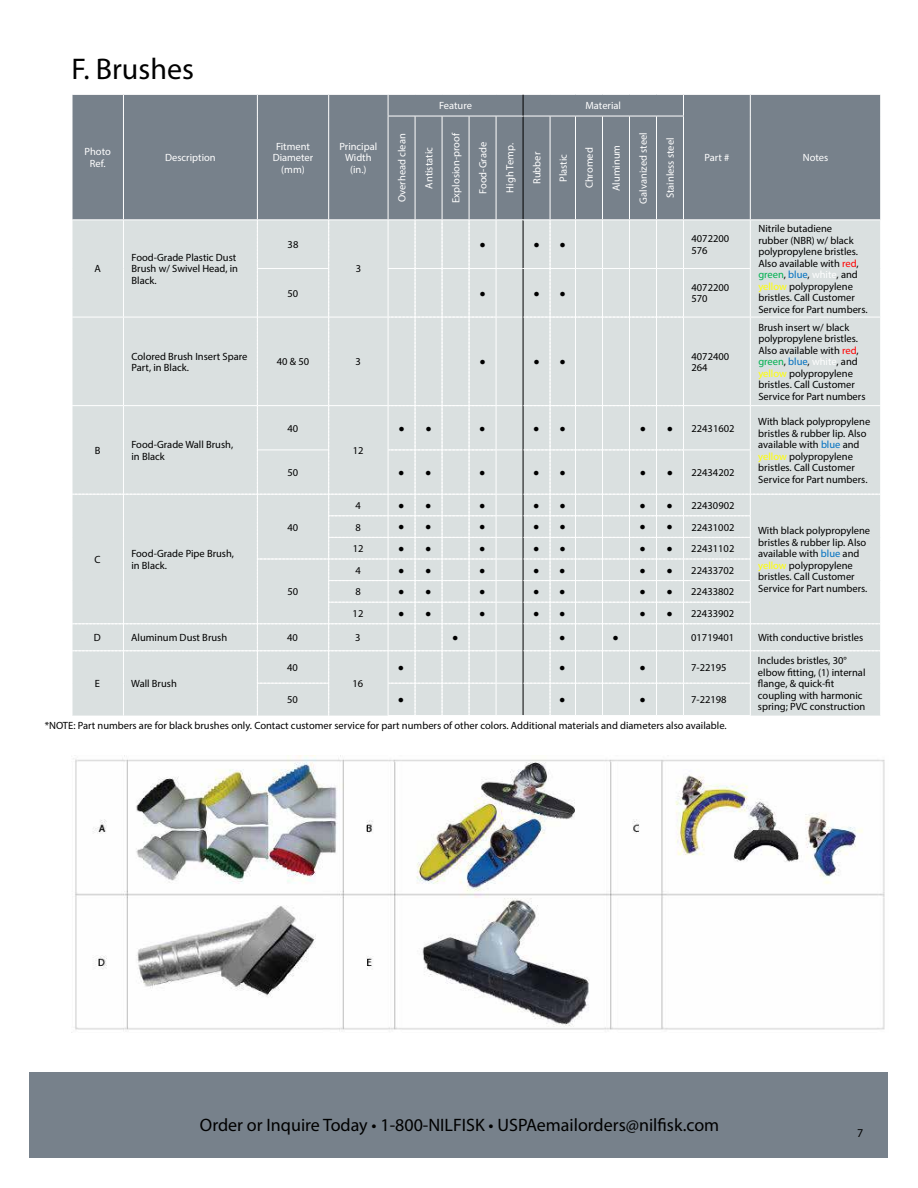
<style>
.page{position:relative;width:918px;height:1188px;background:#fff}
.page>*{position:absolute;margin:0;border:0;box-sizing:border-box;transform-origin:0 0}
.t1{font:30px "Myriad Pro";color:#000}
.t2{font:18px "Myriad Pro";color:#000}
.t3{font:12px "Myriad Pro";color:#000}
.t4{font:10.5px/11.6px "Myriad Pro";color:#000}
.t5{font:10.5px/11.6px "Myriad Pro";color:#fff;text-align:center}
.t6{font:10.5px "Arial";color:#000}
.s1{color:#f00}
.s2{color:#00b050}
.s3{color:#0070c0}
.s4{color:#fff}
.s5{color:#ff0}
</style>
<div class="page">
<div style="left:29px;top:1072px;width:859px;height:86px;background:#77818b"></div>
<div style="left:73px;top:95px;width:807px;height:124px;background:#77818b"></div>
<svg style="left:72px;top:95px;width:1px;height:21px"></svg>
<svg style="left:123px;top:95px;width:1px;height:21px"></svg>
<hr style="left:123px;top:116px;width:1px;height:103px;background:#fff">
<svg style="left:257px;top:95px;width:1px;height:21px"></svg>
<svg style="left:328px;top:95px;width:1px;height:21px"></svg>
<svg style="left:750px;top:95px;width:1px;height:21px"></svg>
<svg style="left:880px;top:95px;width:1px;height:21px"></svg>
<hr style="left:257px;top:116px;width:1px;height:103px;background:#fff">
<hr style="left:328px;top:116px;width:1px;height:103px;background:#fff">
<hr style="left:750px;top:116px;width:1px;height:103px;background:#fff">
<hr style="left:388px;top:116px;width:1px;height:103px;background:#fff">
<hr style="left:415px;top:116px;width:1px;height:103px;background:#fff">
<hr style="left:442px;top:116px;width:1px;height:103px;background:#fff">
<hr style="left:469px;top:116px;width:1px;height:103px;background:#fff">
<hr style="left:496px;top:116px;width:1px;height:103px;background:#fff">
<hr style="left:523px;top:116px;width:1px;height:103px;background:#000">
<hr style="left:550px;top:116px;width:1px;height:103px;background:#fff">
<hr style="left:575px;top:116px;width:1px;height:103px;background:#fff">
<hr style="left:602px;top:116px;width:1px;height:103px;background:#fff">
<hr style="left:629px;top:116px;width:1px;height:103px;background:#fff">
<hr style="left:656px;top:116px;width:1px;height:103px;background:#fff">
<hr style="left:683px;top:116px;width:1px;height:103px;background:#fff">
<div style="left:72px;top:219px;width:809px;height:497px;background:#dae0e0"></div>
<svg style="left:388px;top:94px;width:296px;height:23px;background:#828b94"></svg>
<img style="left:73px;top:755px;width:812px;height:276px">
<h1 class="t1" style="left:72px;top:50px;width:124px">F. Brushes</h1>
<p class="t5" style="left:85px;top:146px;width:28px">Photo<br>Ref.</p>
<p class="t5" style="left:165px;top:152px;width:52px">Description</p>
<p class="t5" style="left:273px;top:140px;width:42px">Fitment<br>Diameter (mm)</p>
<p class="t5" style="left:339px;top:140px;width:39px">Principal<br>Width (in.)</p>
<p class="t5" style="left:396px;top:202px;width:70px;rotate:-90deg">Overhead clean</p>
<p class="t5" style="left:439px;top:100px;width:34px">Feature</p>
<p class="t5" style="left:585px;top:100px;width:37px">Material</p>
<p class="t5" style="left:423px;top:189px;width:43px;rotate:-90deg">Antistatic</p>
<p class="t5" style="left:450px;top:203px;width:71px;rotate:-90deg">Explosion-proof</p>
<p class="t5" style="left:477px;top:194px;width:54px;rotate:-90deg">Food-Grade</p>
<p class="t5" style="left:504px;top:193px;width:51px;rotate:-90deg">High Temp.</p>
<p class="t5" style="left:531px;top:184px;width:34px;rotate:-90deg">Rubber</p>
<p class="t5" style="left:557px;top:182px;width:29px;rotate:-90deg">Plastic</p>
<p class="t5" style="left:583px;top:188px;width:42px;rotate:-90deg">Chromed</p>
<p class="t5" style="left:610px;top:191px;width:48px;rotate:-90deg">Aluminum</p>
<p class="t5" style="left:637px;top:204px;width:73px;rotate:-90deg">Galvanized steel</p>
<p class="t5" style="left:664px;top:198px;width:62px;rotate:-90deg">Stainless steel</p>
<p class="t5" style="left:704px;top:152px;width:26px">Part #</p>
<p class="t5" style="left:803px;top:152px;width:27px">Notes</p>
<p class="t4" style="left:95px;top:263px;width:8px">A</p>
<p class="t4" style="left:132px;top:251px;width:108px">Food-Grade Plastic Dust<br>Brush w/ Swivel Head, in<br>Black.</p>
<p class="t6" style="left:479px;top:237px;width:8px">●</p>
<p class="t6" style="left:533px;top:237px;width:34px">● ●</p>
<p class="t4" style="left:692px;top:233px;width:39px">4072200<br>576</p>
<p class="t4" style="left:758px;top:223px;width:111px">Nitrile butadiene<br>rubber (NBR) w/ black polypropylene bristles.<br>Also available with <span class="s1">red</span>, <span class="s2">green</span>, <span class="s3">blue</span>, <span class="s4">white</span>, and <span class="s5">yellow</span> polypropylene bristles. Call Customer<br>Service for Part numbers.</p>
<p class="t4" style="left:288px;top:239px;width:12px">38</p>
<p class="t4" style="left:356px;top:263px;width:7px">3</p>
<p class="t4" style="left:288px;top:287px;width:12px">50</p>
<p class="t6" style="left:479px;top:286px;width:8px">●</p>
<p class="t6" style="left:533px;top:286px;width:34px">● ●</p>
<p class="t4" style="left:692px;top:281px;width:39px">4072200<br>570</p>
<p class="t4" style="left:132px;top:350px;width:117px">Colored Brush Insert Spare<br>Part, in Black.</p>
<p class="t4" style="left:277px;top:356px;width:34px">40 &amp; 50</p>
<p class="t4" style="left:356px;top:356px;width:7px">3</p>
<p class="t6" style="left:479px;top:355px;width:8px">●</p>
<p class="t6" style="left:533px;top:355px;width:34px">● ●</p>
<p class="t4" style="left:692px;top:350px;width:39px">4072400<br>264</p>
<p class="t4" style="left:758px;top:321px;width:109px">Brush insert w/ black polypropylene bristles.<br>Also available with <span class="s1">red</span>, <span class="s2">green</span>, <span class="s3">blue</span>, <span class="s4">white</span>, and <span class="s5">yellow</span> polypropylene bristles. Call Customer<br>Service for Part numbers</p>
<p class="t4" style="left:95px;top:444px;width:7px">B</p>
<p class="t4" style="left:132px;top:439px;width:103px">Food-Grade Wall Brush, in Black</p>
<p class="t4" style="left:95px;top:553px;width:8px">C</p>
<p class="t4" style="left:131px;top:548px;width:104px">Food-Grade Pipe Brush, in Black.</p>
<p class="t6" style="left:398px;top:421px;width:35px">● ●</p>
<p class="t6" style="left:479px;top:421px;width:8px">●</p>
<p class="t6" style="left:533px;top:421px;width:34px">● ●</p>
<p class="t6" style="left:640px;top:421px;width:35px">● ●</p>
<p class="t4" style="left:691px;top:422px;width:45px">22431602</p>
<p class="t4" style="left:758px;top:416px;width:113px">With black polypropylene bristles &amp; rubber lip. Also available with <span class="s3">blue</span> and <span class="s5">yellow</span> polypropylene bristles. Call Customer<br>Service for Part numbers.</p>
<p class="t4" style="left:288px;top:422px;width:12px">40</p>
<p class="t4" style="left:353px;top:444px;width:12px">12</p>
<p class="t4" style="left:288px;top:467px;width:12px">50</p>
<p class="t6" style="left:398px;top:465px;width:35px">● ●</p>
<p class="t6" style="left:479px;top:465px;width:8px">●</p>
<p class="t6" style="left:533px;top:465px;width:34px">● ●</p>
<p class="t6" style="left:640px;top:465px;width:35px">● ●</p>
<p class="t4" style="left:691px;top:467px;width:45px">22434202</p>
<p class="t4" style="left:288px;top:521px;width:12px">40</p>
<p class="t4" style="left:287px;top:586px;width:12px">50</p>
<p class="t4" style="left:356px;top:499px;width:7px">4</p>
<p class="t6" style="left:398px;top:498px;width:35px">● ●</p>
<p class="t6" style="left:479px;top:498px;width:8px">●</p>
<p class="t6" style="left:533px;top:498px;width:34px">● ●</p>
<p class="t6" style="left:640px;top:498px;width:35px">● ●</p>
<p class="t4" style="left:691px;top:499px;width:45px">22430902</p>
<p class="t4" style="left:355px;top:521px;width:7px">8</p>
<p class="t6" style="left:398px;top:520px;width:35px">● ●</p>
<p class="t6" style="left:479px;top:520px;width:8px">●</p>
<p class="t6" style="left:533px;top:520px;width:34px">● ●</p>
<p class="t6" style="left:640px;top:520px;width:35px">● ●</p>
<p class="t4" style="left:691px;top:521px;width:45px">22431002</p>
<p class="t4" style="left:353px;top:543px;width:12px">12</p>
<p class="t6" style="left:398px;top:541px;width:35px">● ●</p>
<p class="t6" style="left:479px;top:541px;width:8px">●</p>
<p class="t6" style="left:533px;top:541px;width:34px">● ●</p>
<p class="t6" style="left:640px;top:541px;width:35px">● ●</p>
<p class="t4" style="left:691px;top:543px;width:45px">22431102</p>
<p class="t4" style="left:355px;top:564px;width:7px">4</p>
<p class="t6" style="left:398px;top:563px;width:35px">● ●</p>
<p class="t6" style="left:479px;top:563px;width:8px">●</p>
<p class="t6" style="left:533px;top:563px;width:34px">● ●</p>
<p class="t6" style="left:640px;top:563px;width:35px">● ●</p>
<p class="t4" style="left:691px;top:564px;width:45px">22433702</p>
<p class="t4" style="left:355px;top:586px;width:7px">8</p>
<p class="t6" style="left:398px;top:585px;width:35px">● ●</p>
<p class="t6" style="left:479px;top:585px;width:8px">●</p>
<p class="t6" style="left:533px;top:585px;width:34px">● ●</p>
<p class="t6" style="left:639px;top:585px;width:35px">● ●</p>
<p class="t4" style="left:691px;top:586px;width:45px">22433802</p>
<p class="t4" style="left:353px;top:607px;width:12px">12</p>
<p class="t6" style="left:398px;top:606px;width:35px">● ●</p>
<p class="t6" style="left:479px;top:606px;width:8px">●</p>
<p class="t6" style="left:533px;top:606px;width:34px">● ●</p>
<p class="t6" style="left:639px;top:606px;width:35px">● ●</p>
<p class="t4" style="left:691px;top:607px;width:45px">22433902</p>
<p class="t4" style="left:758px;top:525px;width:113px">With black polypropylene bristles &amp; rubber lip. Also available with <span class="s3">blue</span> and <span class="s5">yellow</span> polypropylene bristles. Call Customer<br>Service for Part numbers.</p>
<p class="t4" style="left:94px;top:632px;width:8px">D</p>
<p class="t4" style="left:131px;top:632px;width:98px">Aluminum Dust Brush</p>
<p class="t4" style="left:287px;top:632px;width:12px">40</p>
<p class="t4" style="left:355px;top:632px;width:7px">3</p>
<p class="t6" style="left:452px;top:631px;width:8px">●</p>
<p class="t6" style="left:559px;top:631px;width:8px">●</p>
<p class="t6" style="left:612px;top:631px;width:8px">●</p>
<p class="t4" style="left:691px;top:632px;width:45px">01719401</p>
<p class="t4" style="left:758px;top:632px;width:107px">With conductive bristles</p>
<p class="t4" style="left:95px;top:678px;width:7px">E</p>
<p class="t4" style="left:131px;top:678px;width:47px">Wall Brush</p>
<p class="t6" style="left:398px;top:660px;width:8px">●</p>
<p class="t6" style="left:559px;top:660px;width:8px">●</p>
<p class="t6" style="left:639px;top:660px;width:8px">●</p>
<p class="t4" style="left:691px;top:661px;width:37px">7-22195</p>
<p class="t4" style="left:758px;top:655px;width:109px">Includes bristles, 30° elbow fitting, (1) internal flange, &amp; quick-fit coupling with harmonic spring; PVC construction</p>
<p class="t4" style="left:287px;top:661px;width:12px">40</p>
<p class="t4" style="left:353px;top:678px;width:12px">16</p>
<p class="t4" style="left:287px;top:694px;width:12px">50</p>
<p class="t6" style="left:398px;top:693px;width:8px">●</p>
<p class="t6" style="left:559px;top:693px;width:8px">●</p>
<p class="t6" style="left:639px;top:693px;width:8px">●</p>
<p class="t4" style="left:691px;top:694px;width:37px">7-22198</p>
<p class="t4" style="left:45px;top:719px;width:683px">*NOTE: Part numbers are for black brushes only. Contact customer service for part numbers of other colors. Additional materials and diameters also available.</p>
<h2 class="t2" style="left:200px;top:1114px;width:521px">Order or Inquire Today • 1-800-NILFISK • USPAemailorders@nilfisk.com</h2>
<p class="t3" style="left:857px;top:1126px;width:8px">7</p>
</div>
